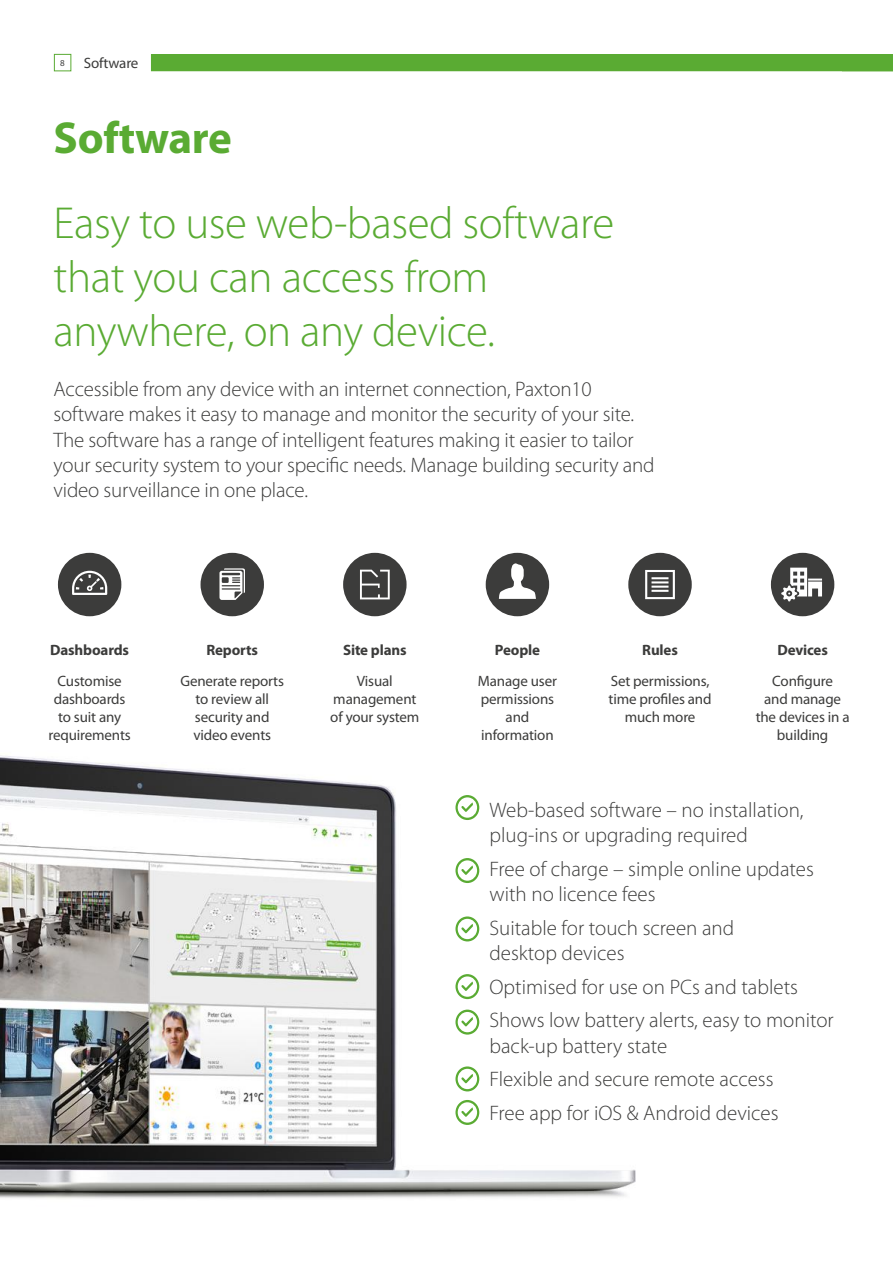
<style>
.page{position:relative;width:893px;height:1263px;background:#fff}
.page>*{position:absolute;margin:0;border:0;box-sizing:border-box;transform-origin:0 0}
.t1{font:300 45px/54px "Myriad Pro";letter-spacing:-.01em;color:#5aab33}
.t2{font:700 45px "Myriad Pro";letter-spacing:-.01em;color:#5aab33}
.t3{font:300 21px/25.2px "Myriad Pro";letter-spacing:-.005em;color:#3c3c3b}
.t4{font:15px/18px "Myriad Pro";letter-spacing:-.01em;color:#3c3c3b;text-align:center}
.t5{font:700 15px "Myriad Pro";letter-spacing:-.01em;color:#3c3c3b}
.t6{font:9px "Myriad Pro";color:#3c3c3b}
</style>
<div class="page">
<div style="left:54px;top:54px;width:17px;height:17px;border:1px solid #5aab33"></div>
<div style="left:151px;top:54px;width:742px;height:17px;background:#5aab33"></div>
<img style="left:0;top:755px;width:636px;height:444px">
<div style="left:486px;top:553px;width:63px;height:63px;background:#3c3c3b;border-radius:50%"></div>
<svg style="left:499px;top:563px;width:37px;height:36px"></svg>
<div style="left:201px;top:553px;width:63px;height:63px;background:#3c3c3b;border-radius:50%"></div>
<svg style="left:219px;top:568px;width:26px;height:32px"></svg>
<div style="left:343px;top:553px;width:64px;height:63px;background:#3c3c3b;border-radius:50%"></div>
<svg style="left:360px;top:570px;width:30px;height:29px"></svg>
<div style="left:628px;top:553px;width:64px;height:63px;background:#3c3c3b;border-radius:50%"></div>
<svg style="left:645px;top:570px;width:30px;height:29px"></svg>
<div style="left:771px;top:553px;width:63px;height:63px;background:#3c3c3b;border-radius:50%"></div>
<svg style="left:781px;top:568px;width:41px;height:33px"></svg>
<svg style="left:455px;top:795px;width:24px;height:25px"></svg>
<svg style="left:455px;top:858px;width:24px;height:25px"></svg>
<svg style="left:455px;top:916px;width:24px;height:25px"></svg>
<svg style="left:455px;top:974px;width:24px;height:25px"></svg>
<svg style="left:455px;top:1009px;width:24px;height:25px"></svg>
<svg style="left:455px;top:1066px;width:24px;height:25px"></svg>
<svg style="left:455px;top:1100px;width:24px;height:25px"></svg>
<div style="left:58px;top:553px;width:63px;height:63px;background:#3c3c3b;border-radius:50%"></div>
<svg style="left:72px;top:571px;width:35px;height:24px"></svg>
<p class="t6" style="left:60px;top:57px;width:6px">8</p>
<p class="t4" style="left:84px;top:54px;width:56px">Software</p>
<h1 class="t2" style="left:54px;top:108px;width:180px">Software</h1>
<h1 class="t1" style="left:54px;top:195px;width:562px">Easy to use web-based software that you can access from anywhere, on any device.</h1>
<p class="t3" style="left:54px;top:376px;width:602px">Accessible from any device with an internet connection, Paxton10 software makes it easy to manage and monitor the security of your site.<br>The software has a range of intelligent features making it easier to tailor your security system to your specific needs. Manage building security and video surveillance in one place.</p>
<p class="t5" style="left:50px;top:640px;width:80px">Dashboards</p>
<p class="t4" style="left:49px;top:671px;width:84px">Customise dashboards to suit any requirements</p>
<p class="t5" style="left:206px;top:640px;width:53px">Reports</p>
<p class="t4" style="left:180px;top:671px;width:105px">Generate reports to review all security and video events</p>
<p class="t5" style="left:343px;top:640px;width:65px">Site plans</p>
<p class="t4" style="left:330px;top:671px;width:91px">Visual management of your system</p>
<p class="t5" style="left:495px;top:640px;width:47px">People</p>
<p class="t4" style="left:478px;top:671px;width:81px">Manage user permissions and information</p>
<p class="t5" style="left:642px;top:640px;width:37px">Rules</p>
<p class="t4" style="left:609px;top:671px;width:104px">Set permissions, time profiles and much more</p>
<p class="t5" style="left:777px;top:640px;width:52px">Devices</p>
<p class="t4" style="left:756px;top:671px;width:95px">Configure<br>and manage the devices in a building</p>
<p class="t3" style="left:489px;top:797px;width:316px">Web-based software – no installation, plug-ins or upgrading required</p>
<p class="t3" style="left:489px;top:856px;width:326px">Free of charge – simple online updates with no licence fees</p>
<p class="t3" style="left:489px;top:915px;width:246px">Suitable for touch screen and desktop devices</p>
<p class="t3" style="left:489px;top:969px;width:346px;line-height:33.8px">Optimised for use on PCs and tablets<br>Shows low battery alerts, easy to monitor</p>
<p class="t3" style="left:489px;top:1028px;width:291px;line-height:33.8px">back-up battery state<br>Flexible and secure remote access<br>Free app for iOS &amp; Android devices</p>
</div>
